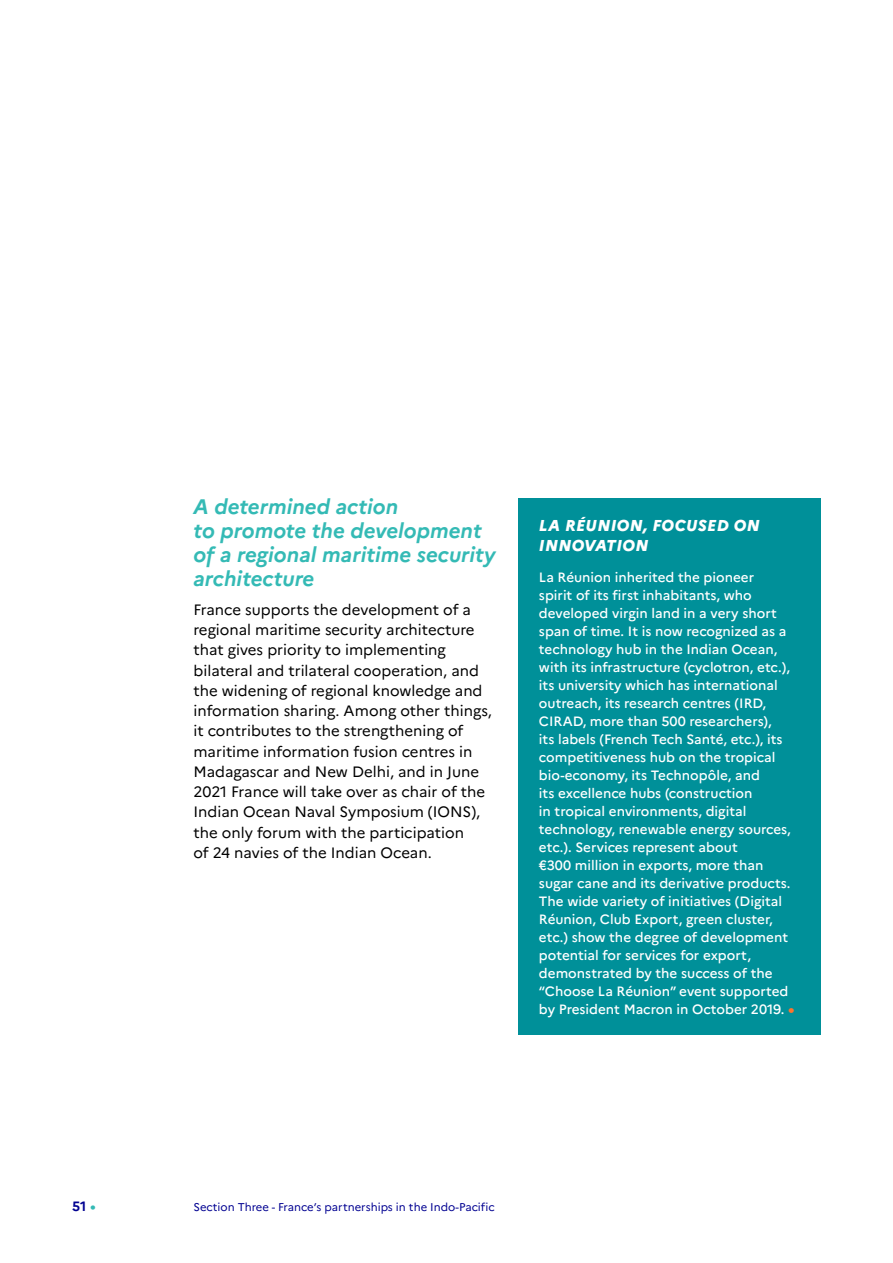
<style>
.page{position:relative;width:893px;height:1263px;background:#fff}
.page>*{position:absolute;margin:0;border:0;box-sizing:border-box;transform-origin:0 0}
.t1{font:italic 700 21px/24px "Marianne";color:#34bab5}
.Titre_encadré{font:italic 800 15.75px/19.5px "Marianne";letter-spacing:.025em;color:#fff}
.Texte_courant{font:15px/20.2px "Marianne";color:#000}
.Texte_courant_encadr{font:500 13.5px/18px "Marianne";color:#fff}
.t2{font:700 13.5px "Marianne";color:#000091}
.t3{font:11.25px "Marianne";color:#000091}
.s1{font-weight:800;color:#ff732c}
.s2{color:#34bab5}
</style>
<div class="page">
<div style="left:518px;top:498px;width:303px;height:537px;background:#009099"></div>
<h4 class="t1" style="left:193px;top:494px;width:303px">A determined action<br>to promote the development of a regional maritime security architecture</h4>
<p class="Texte_courant" style="left:193px;top:599px;width:300px">France supports the development of a regional maritime security architecture that gives priority to implementing bilateral and trilateral cooperation, and the widening of regional knowledge and information sharing. Among other things, it contributes to the strengthening of maritime information fusion centres in Madagascar and New Delhi, and in June 2021 France will take over as chair of the Indian Ocean Naval Symposium (IONS), the only forum with the participation<br>of 24 navies of the Indian Ocean.</p>
<h6 class="Titre_encadré" style="left:539px;top:516px;width:222px">LA RÉUNION, FOCUSED ON<br>INNOVATION</h6>
<p class="Texte_courant_encadr" style="left:539px;top:568px;width:257px">La Réunion inherited the pioneer<br>spirit of its first inhabitants, who developed virgin land in a very short span of time. It is now recognized as a technology hub in the Indian Ocean, with its infrastructure (cyclotron, etc.), its university which has international outreach, its research centres (IRD, CIRAD, more than 500 researchers),<br>its labels (French Tech Santé, etc.), its competitiveness hub on the tropical bio-economy, its Technopôle, and<br>its excellence hubs (construction<br>in tropical environments, digital technology, renewable energy sources, etc.). Services represent about<br>€300 million in exports, more than sugar cane and its derivative products.<br>The wide variety of initiatives (Digital Réunion, Club Export, green cluster, etc.) show the degree of development potential for services for export, demonstrated by the success of the “Choose La Réunion” event supported by President Macron in October 2019. <span class="s1">•</span></p>
<p class="t2" style="left:72px;top:1198px;width:25px">51 <span class="s2">•</span></p>
<p class="t3" style="left:193px;top:1200px;width:303px">Section Three - France’s partnerships in the Indo‑Pacific</p>
</div>
